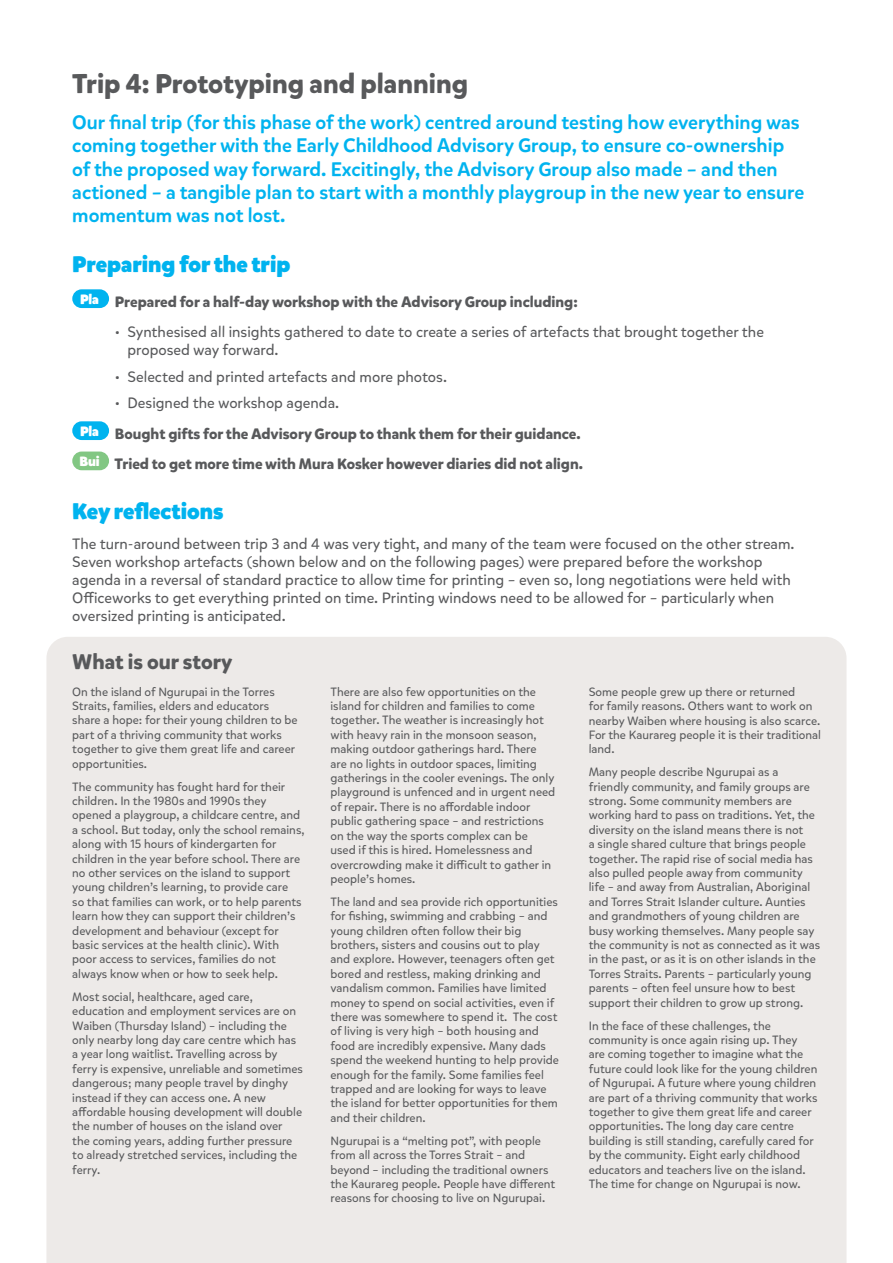
<style>
.page{position:relative;width:893px;height:1263px;background:#fff}
.page>*{position:absolute;margin:0;border:0;box-sizing:border-box;transform-origin:0 0}
.t1{font:700 27px "Mikado";color:#58595b}
.t2{font:900 22.5px "Mikado";color:#00b3ef}
.t3{font:700 21px "Mikado";color:#58595b}
.t4{font:500 19.5px/23.4px "Mikado";color:#00b3ef}
.t5{font:15px/18px "Mikado";color:#58595b}
.t6{font:700 15px/30.2px "Mikado";color:#58595b}
.t7{font:12px/14.4px "Mikado";color:#58595b}
.s1{font-weight:400}
</style>
<div class="page">
<div style="left:46px;top:637px;width:800px;height:626px;background:#edeae8"></div>
<div style="left:72px;top:289px;width:37px;height:19px;background:#00b3ef;border-radius:9px"></div>
<div style="left:72px;top:421px;width:37px;height:19px;background:#00b3ef;border-radius:9px"></div>
<div style="left:72px;top:451px;width:37px;height:19px;background:#82c783;border-radius:9px"></div>
<h1 class="t1" style="left:72px;top:66px;width:397px">Trip 4: Prototyping and planning</h1>
<p class="t4" style="left:72px;top:111px;width:733px">Our final trip (for this phase of the work) centred around testing how everything was coming together with the Early Childhood Advisory Group, to ensure co-ownership of the proposed way forward. Excitingly, the Advisory Group also made – and then actioned – a tangible plan to start with a monthly playgroup in the new year to ensure momentum was not lost.</p>
<h2 class="t2" style="left:72px;top:250px;width:220px">Preparing for the trip</h2>
<p class="t6" style="left:80px;top:286px;width:499px"><sup>Pla</sup> Prepared for a half-day workshop with the Advisory Group including:</p>
<p class="t5" style="left:128px;top:323px;width:638px;text-indent:-13px">• Synthesised all insights gathered to date to create a series of artefacts that brought together the proposed way forward.</p>
<p class="t5" style="left:115px;top:368px;width:334px">• Selected and printed artefacts and more photos.</p>
<p class="t6" style="left:79px;top:388px;width:505px;text-indent:35px"><span class="s1">• Designed the workshop agenda.<br></span><sup>Pla</sup> Bought gifts for the Advisory Group to thank them for their guidance.<br><sup>Bui</sup> Tried to get more time with Mura Kosker however diaries did not align.</p>
<h2 class="t2" style="left:72px;top:496px;width:153px">Key reflections</h2>
<p class="t5" style="left:72px;top:535px;width:724px">The turn-around between trip 3 and 4 was very tight, and many of the team were focused on the other stream.<br>Seven workshop artefacts (shown below and on the following pages) were prepared before the workshop agenda in a reversal of standard practice to allow time for printing – even so, long negotiations were held with Officeworks to get everything printed on time. Printing windows need to be allowed for – particularly when oversized printing is anticipated.</p>
<h3 class="t3" style="left:72px;top:648px;width:162px">What is our story</h3>
<p class="t7" style="left:72px;top:684px;width:227px">On the island of Ngurupai in the Torres Straits, families, elders and educators share a hope: for their young children to be part of a thriving community that works together to give them great life and career opportunities.</p>
<p class="t7" style="left:72px;top:779px;width:234px">The community has fought hard for their children. In the 1980s and 1990s they opened a playgroup, a childcare centre, and a school. But today, only the school remains, along with 15 hours of kindergarten for children in the year before school. There are no other services on the island to support young children’s learning, to provide care<br>so that families can work, or to help parents learn how they can support their children’s development and behaviour (except for basic services at the health clinic). With poor access to services, families do not always know when or how to seek help.</p>
<p class="t7" style="left:72px;top:989px;width:232px">Most social, healthcare, aged care, education and employment services are on Waiben (Thursday Island) – including the only nearby long day care centre which has a year long waitlist. Travelling across by ferry is expensive, unreliable and sometimes dangerous; many people travel by dinghy instead if they can access one. A new affordable housing development will double the number of houses on the island over the coming years, adding further pressure to already stretched services, including the ferry.</p>
<p class="t7" style="left:330px;top:684px;width:226px">There are also few opportunities on the island for children and families to come together. The weather is increasingly hot with heavy rain in the monsoon season, making outdoor gatherings hard. There are no lights in outdoor spaces, limiting gatherings in the cooler evenings. The only playground is unfenced and in urgent need of repair. There is no affordable indoor public gathering space – and restrictions on the way the sports complex can be used if this is hired. Homelessness and overcrowding make it difficult to gather in people’s homes.</p>
<p class="t7" style="left:330px;top:895px;width:230px">The land and sea provide rich opportunities for fishing, swimming and crabbing – and young children often follow their big brothers, sisters and cousins out to play and explore. However, teenagers often get bored and restless, making drinking and vandalism common. Families have limited money to spend on social activities, even if there was somewhere to spend it. The cost of living is very high – both housing and food are incredibly expensive. Many dads spend the weekend hunting to help provide enough for the family. Some families feel trapped and are looking for ways to leave the island for better opportunities for them and their children.</p>
<p class="t7" style="left:330px;top:1133px;width:226px">Ngurupai is a “melting pot”, with people from all across the Torres Strait – and beyond – including the traditional owners the Kaurareg people. People have different reasons for choosing to live on Ngurupai.</p>
<p class="t7" style="left:589px;top:684px;width:234px">Some people grew up there or returned<br>for family reasons. Others want to work on nearby Waiben where housing is also scarce.<br>For the Kaurareg people it is their traditional land.</p>
<p class="t7" style="left:589px;top:765px;width:233px">Many people describe Ngurupai as a friendly community, and family groups are strong. Some community members are working hard to pass on traditions. Yet, the diversity on the island means there is not<br>a single shared culture that brings people together. The rapid rise of social media has also pulled people away from community life – and away from Australian, Aboriginal and Torres Strait Islander culture. Aunties and grandmothers of young children are busy working themselves. Many people say the community is not as connected as it was in the past, or as it is on other islands in the Torres Straits. Parents – particularly young parents – often feel unsure how to best support their children to grow up strong.</p>
<p class="t7" style="left:589px;top:1018px;width:230px">In the face of these challenges, the community is once again rising up. They<br>are coming together to imagine what the future could look like for the young children of Ngurupai. A future where young children are part of a thriving community that works together to give them great life and career opportunities. The long day care centre building is still standing, carefully cared for by the community. Eight early childhood educators and teachers live on the island.<br>The time for change on Ngurupai is now.</p>
</div>
